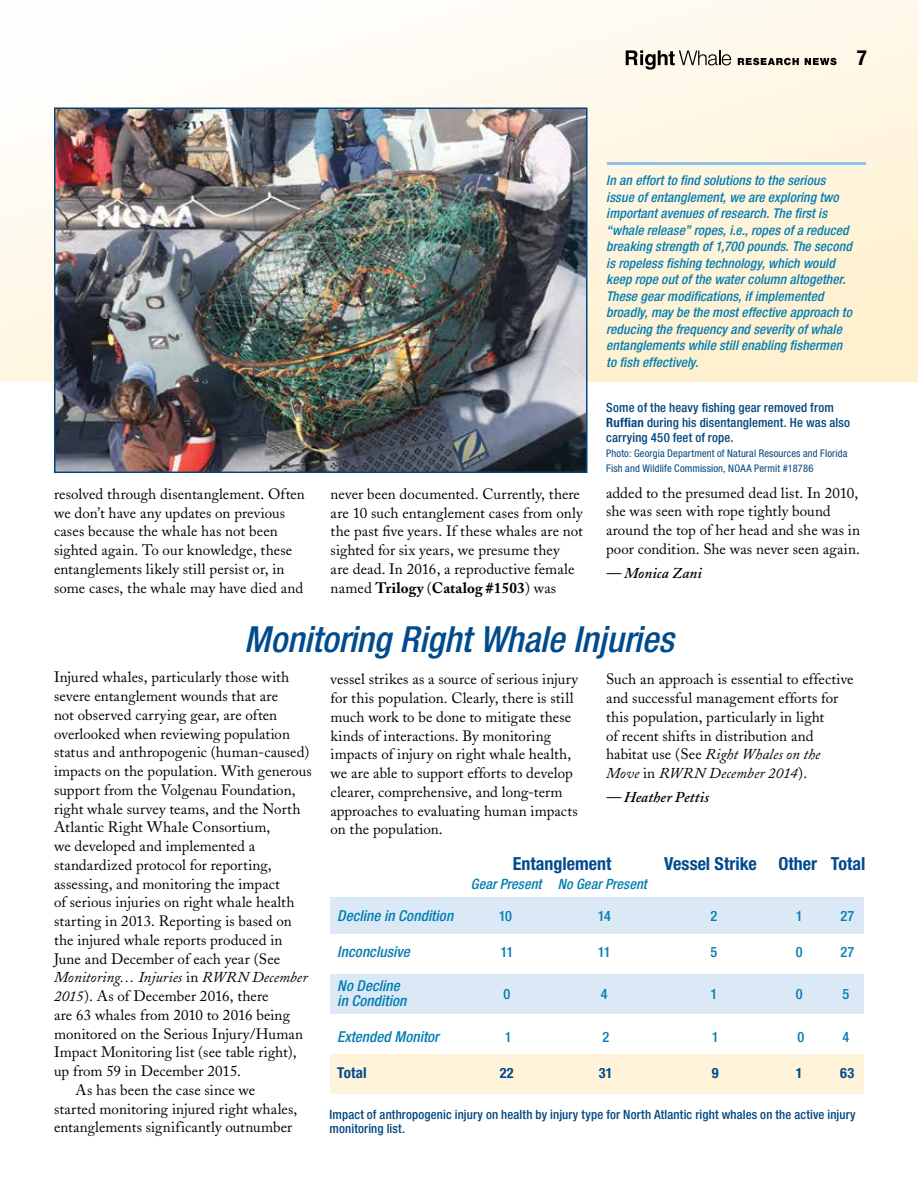
<style>
.page{position:relative;width:918px;height:1188px;background:#fff}
.page>*{position:absolute;margin:0;border:0;box-sizing:border-box;transform-origin:0 0}
.t1{font:italic 500 condensed 36px "Helvetica Neue LT Std";letter-spacing:-.005em;color:#004b8d}
.t2{font:700 condensed 21px "Helvetica Neue LT Std";color:#000}
.t3{font:700 condensed 18px "Helvetica Neue LT Std";color:#004b8d}
.t4{font:15px/18.8px "Adobe Caslon";letter-spacing:.005em;color:#000}
.t5{font:italic 500 condensed 15px "Helvetica Neue LT Std";letter-spacing:.005em;color:#007db1}
.t6{font:italic 15px "Adobe Caslon";letter-spacing:.005em;color:#000}
.t7{font:italic 600 15px "Adobe Caslon";letter-spacing:.005em;color:#000}
.t8{font:700 condensed 15px "Helvetica Neue LT Std";letter-spacing:.005em;color:#004b8d}
.t9{font:500 condensed 14.25px "Helvetica Neue LT Std";letter-spacing:-.035em;color:#007db1}
.t10{font:italic 500 condensed 14.25px "Helvetica Neue LT Std";letter-spacing:.005em;color:#007db1}
.t11{font:700 condensed 14.25px "Helvetica Neue LT Std";color:#004b8d}
.t12{font:italic 500 condensed 13.5px/16.5px "Helvetica Neue LT Std";letter-spacing:.005em;color:#007db1}
.t13{font:500 condensed 12.75px/15px "Helvetica Neue LT Std";letter-spacing:.01em;color:#00467f}
.t14{font:condensed 10.5px/15px "Helvetica Neue LT Std";letter-spacing:.015em;color:#00467f}
.s1{font-weight:700}
.s2{font-style:normal}
.s3{font-style:italic}
</style>
<div class="page">
<div style="left:330px;top:1055px;width:534px;height:39px;background:#fff4da"></div>
<div style="left:330px;top:974px;width:534px;height:39px;background:#dbe9f7"></div>
<div style="left:330px;top:897px;width:534px;height:37px;background:#dbe9f7"></div>
<svg style="left:0;top:0;width:918px;height:382px"></svg>
<svg style="left:626px;top:50px;width:105px;height:20px;background:#b4b0a7"></svg>
<svg style="left:738px;top:58px;width:61px;height:7px"></svg>
<svg style="left:805px;top:58px;width:32px;height:7px"></svg>
<img style="left:57px;top:110px;width:528px;height:360px">
<div style="left:54px;top:107px;width:534px;height:366px;border:2px solid #00467f"></div>
<hr style="left:607px;top:162px;width:259px;height:3px;background:#90c3ea">
<h2 class="t2" style="left:857px;top:45px;width:12px">7</h2>
<p class="t12" style="left:606px;top:172px;width:247px">In an effort to find solutions to the serious issue of entanglement, we are exploring two important avenues of research. The first is “whale release” ropes, i.e., ropes of a reduced breaking strength of 1,700 pounds. The second is ropeless fishing technology, which would keep rope out of the water column altogether.<br>These gear modifications, if implemented broadly, may be the most effective approach to reducing the frequency and severity of whale entanglements while still enabling fishermen to fish effectively.</p>
<p class="t13" style="left:606px;top:400px;width:245px">Some of the heavy fishing gear removed from<br><span class="s1">Ruffian</span> during his disentanglement. He was also carrying 450 feet of rope.</p>
<p class="t14" style="left:606px;top:446px;width:243px">Photo: Georgia Department of Natural Resources and Florida<br>Fish and Wildlife Commission, NOAA Permit #18786</p>
<p class="t4" style="left:54px;top:485px;width:252px">resolved through disentanglement. Often we don’t have any updates on previous cases because the whale has not been sighted again. To our knowledge, these entanglements likely still persist or, in some cases, the whale may have died and</p>
<p class="t4" style="left:331px;top:485px;width:254px">never been documented. Currently, there are 10 such entanglement cases from only the past five years. If these whales are not sighted for six years, we presume they<br>are dead. In 2016, a reproductive female named <span class="s1">Trilogy</span> (<span class="s1">Catalog #1503</span>) was</p>
<p class="t4" style="left:606px;top:483px;width:255px">added to the presumed dead list. In 2010, she was seen with rope tightly bound around the top of her head and she was in poor condition. She was never seen again.</p>
<p class="t7" style="left:606px;top:565px;width:97px">— Monica Zani</p>
<h1 class="t1" style="left:244px;top:618px;width:431px">Monitoring Right Whale Injuries</h1>
<p class="t4" style="left:54px;top:668px;width:237px">Injured whales, particularly those with</p>
<p class="t4" style="left:54px;top:687px;width:226px">severe entanglement wounds that are</p>
<p class="t4" style="left:54px;top:706px;width:225px">not observed carrying gear, are often</p>
<p class="t4" style="left:54px;top:724px;width:237px">overlooked when reviewing population</p>
<p class="t4" style="left:54px;top:743px;width:257px">status and anthropogenic (human-caused)</p>
<p class="t4" style="left:54px;top:762px;width:259px">impacts on the population. With generous</p>
<p class="t4" style="left:54px;top:781px;width:243px">support from the Volgenau Foundation,</p>
<p class="t4" style="left:54px;top:799px;width:248px">right whale survey teams, and the North</p>
<p class="t4" style="left:54px;top:818px;width:218px">Atlantic Right Whale Consortium,</p>
<p class="t4" style="left:54px;top:837px;width:203px">we developed and implemented a</p>
<p class="t4" style="left:54px;top:856px;width:219px">standardized protocol for reporting,</p>
<p class="t4" style="left:54px;top:874px;width:228px">assessing, and monitoring the impact</p>
<p class="t4" style="left:54px;top:893px;width:242px">of serious injuries on right whale health</p>
<p class="t4" style="left:54px;top:912px;width:239px">starting in 2013. Reporting is based on</p>
<p class="t4" style="left:54px;top:931px;width:230px">the injured whale reports produced in</p>
<p class="t4" style="left:54px;top:949px;width:228px">June and December of each year (See</p>
<p class="t6" style="left:54px;top:969px;width:255px">Monitoring… Injuries <span class="s2">in</span> RWRN December</p>
<p class="t4" style="left:54px;top:987px;width:216px"><span class="s3">2015</span>). As of December 2016, there</p>
<p class="t4" style="left:54px;top:1006px;width:237px">are 63 whales from 2010 to 2016 being</p>
<p class="t4" style="left:54px;top:1024px;width:251px">monitored on the Serious Injury/Human</p>
<p class="t4" style="left:54px;top:1043px;width:244px">Impact Monitoring list (see table right),</p>
<p class="t4" style="left:54px;top:1062px;width:189px">up from 59 in December 2015.</p>
<p class="t4" style="left:76px;top:1081px;width:181px">As has been the case since we</p>
<p class="t4" style="left:54px;top:1099px;width:245px">started monitoring injured right whales,</p>
<p class="t4" style="left:54px;top:1118px;width:240px">entanglements significantly outnumber</p>
<p class="t4" style="left:330px;top:670px;width:249px">vessel strikes as a source of serious injury for this population. Clearly, there is still much work to be done to mitigate these kinds of interactions. By monitoring impacts of injury on right whale health, we are able to support efforts to develop clearer, comprehensive, and long-term approaches to evaluating human impacts on the population.</p>
<p class="t4" style="left:606px;top:670px;width:249px">Such an approach is essential to effective and successful management efforts for this population, particularly in light<br>of recent shifts in distribution and habitat use (See <span class="s3">Right Whales on the Move</span> in <span class="s3">RWRN December 2014</span>).</p>
<p class="t7" style="left:606px;top:789px;width:105px">— Heather Pettis</p>
<p class="t3" style="left:513px;top:852px;width:100px">Entanglement</p>
<p class="t3" style="left:664px;top:852px;width:203px">Vessel Strike Other Total</p>
<p class="t10" style="left:471px;top:876px;width:178px">Gear Present No Gear Present</p>
<p class="t5" style="left:337px;top:906px;width:117px">Decline in Condition</p>
<p class="t9" style="left:499px;top:907px;width:15px">10</p>
<p class="t9" style="left:598px;top:907px;width:15px">14</p>
<p class="t9" style="left:710px;top:907px;width:8px">2</p>
<p class="t9" style="left:796px;top:907px;width:8px">1</p>
<p class="t9" style="left:840px;top:907px;width:15px">27</p>
<p class="t5" style="left:337px;top:942px;width:74px">Inconclusive</p>
<p class="t9" style="left:500px;top:943px;width:14px">11</p>
<p class="t9" style="left:598px;top:943px;width:14px">11</p>
<p class="t9" style="left:710px;top:943px;width:8px">5</p>
<p class="t9" style="left:796px;top:943px;width:8px">0</p>
<p class="t9" style="left:840px;top:943px;width:15px">27</p>
<p class="t5" style="left:337px;top:977px;width:64px">No Decline</p>
<p class="t9" style="left:503px;top:985px;width:8px">0</p>
<p class="t9" style="left:601px;top:985px;width:8px">4</p>
<p class="t9" style="left:710px;top:985px;width:8px">1</p>
<p class="t9" style="left:796px;top:985px;width:8px">0</p>
<p class="t9" style="left:842px;top:985px;width:8px">5</p>
<p class="t5" style="left:337px;top:992px;width:71px">in Condition</p>
<p class="t5" style="left:337px;top:1028px;width:103px">Extended Monitor</p>
<p class="t9" style="left:505px;top:1029px;width:8px">1</p>
<p class="t9" style="left:602px;top:1029px;width:8px">2</p>
<p class="t9" style="left:712px;top:1029px;width:8px">1</p>
<p class="t9" style="left:797px;top:1029px;width:8px">0</p>
<p class="t9" style="left:842px;top:1029px;width:8px">4</p>
<p class="t8" style="left:337px;top:1064px;width:31px">Total</p>
<p class="t11" style="left:500px;top:1064px;width:16px">22</p>
<p class="t11" style="left:599px;top:1064px;width:15px">31</p>
<p class="t11" style="left:712px;top:1064px;width:8px">9</p>
<p class="t11" style="left:796px;top:1064px;width:8px">1</p>
<p class="t11" style="left:840px;top:1064px;width:16px">63</p>
<p class="t13" style="left:330px;top:1106px;width:528px">Impact of anthropogenic injury on health by injury type for North Atlantic right whales on the active injury monitoring list.</p>
</div>
